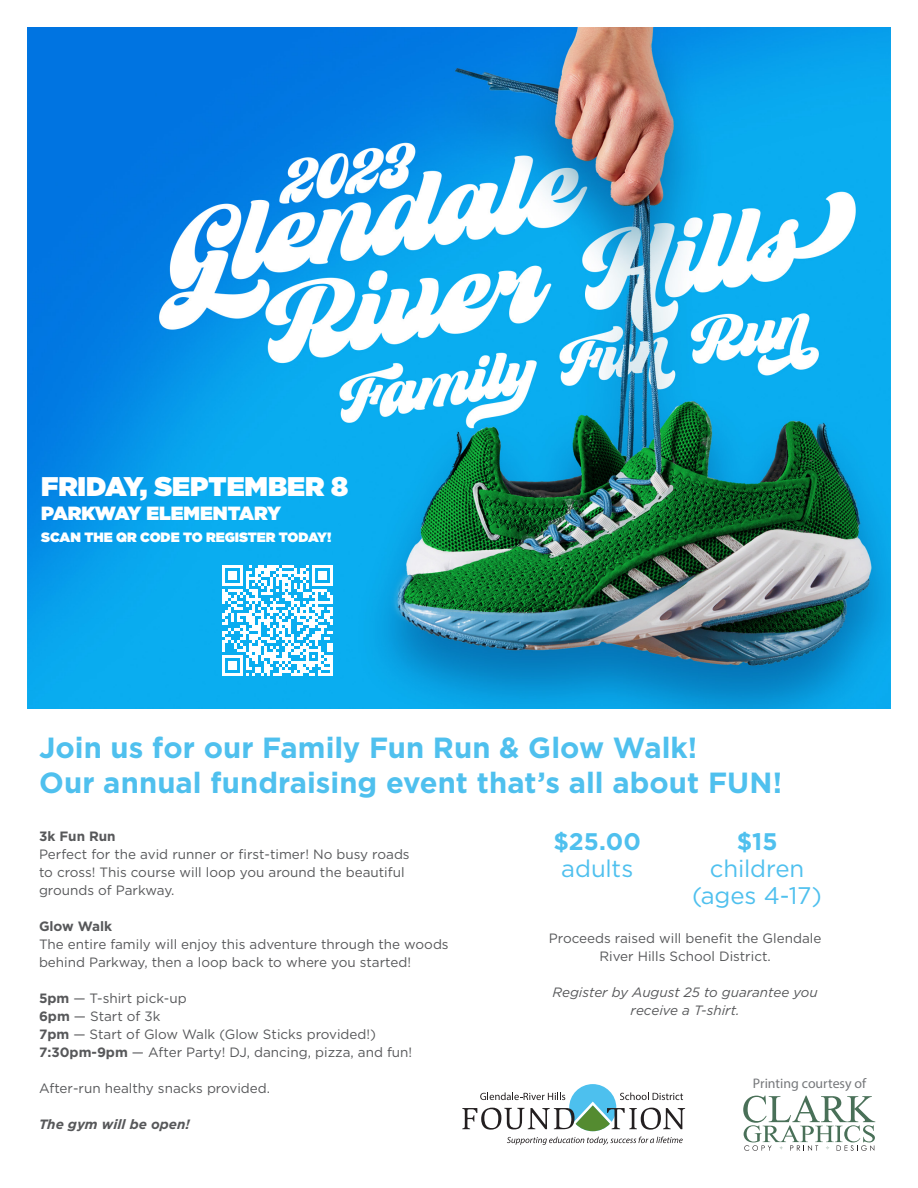
<style>
.page{position:relative;width:918px;height:1188px;background:#fff}
.page>*{position:absolute;margin:0;border:0;box-sizing:border-box;transform-origin:0 0}
.t1{font:700 29.1px/35px "Gotham";color:#4fc0ee}
.t2{font:900 27px "Gotham";color:#fff}
.t3{font:24px/27.2px "Gotham";letter-spacing:-.005em;color:#4fc0ee;text-align:center}
.t4{font:700 24px/27.2px "Gotham";color:#4fc0ee;text-align:center}
.t5{font:900 19.05px "Gotham";color:#fff}
.t6{font:13.95px "Myriad Pro";color:#76787b}
.t7{font:13.5px/18px "Gotham";color:#57585a}
.t8{font:italic 13.5px/18px "Gotham";color:#57585a;text-align:center}
.t9{font:900 13.5px "Gotham";color:#fff}
.t10{font:italic 700 13.5px "Gotham";color:#57585a}
.s1{font-weight:700}
.s2{font-weight:400}
</style>
<div class="page">
<img style="left:27px;top:28px;width:864px;height:681px">
<svg style="left:743px;top:1096px;width:132px;height:55px"></svg>
<svg style="left:462px;top:1084px;width:223px;height:47px"></svg>
<svg style="left:507px;top:1137px;width:176px;height:8px"></svg>
<svg style="left:222px;top:566px;width:111px;height:110px"></svg>
<hr style="left:330px;top:656px;width:3px;height:20px;background:#fff">
<p class="t2" style="left:41px;top:467px;width:309px">FRIDAY, SEPTEMBER 8</p>
<p class="t5" style="left:41px;top:500px;width:242px">PARKWAY ELEMENTARY</p>
<p class="t9" style="left:41px;top:528px;width:292px">SCAN THE QR CODE TO REGISTER TODAY!</p>
<p class="t1" style="left:39px;top:730px;width:745px">Join us for our Family Fun Run &amp; Glow Walk!<br>Our annual fundraising event that’s all about FUN!</p>
<p class="t7" style="left:39px;top:827px;width:372px"><span class="s1">3k Fun Run<br></span>Perfect for the avid runner or first-timer! No busy roads to cross! This course will loop you around the beautiful grounds of Parkway.</p>
<p class="t7" style="left:39px;top:917px;width:411px"><span class="s1">Glow Walk<br></span>The entire family will enjoy this adventure through the woods behind Parkway, then a loop back to where you started!</p>
<p class="t7" style="left:39px;top:989px;width:149px"><span class="s1">5pm</span> — T-shirt pick-up</p>
<p class="t7" style="left:39px;top:1007px;width:123px"><span class="s1">6pm</span> — Start of 3k</p>
<p class="t7" style="left:39px;top:1025px;width:339px"><span class="s1">7pm</span> — Start of Glow Walk (Glow Sticks provided!)</p>
<p class="t7" style="left:39px;top:1043px;width:375px"><span class="s1">7:30pm-9pm</span> — After Party! DJ, dancing, pizza, and fun!</p>
<p class="t7" style="left:39px;top:1079px;width:233px">After-run healthy snacks provided.</p>
<p class="t10" style="left:39px;top:1115px;width:152px">The gym will be open!</p>
<p class="t4" style="left:553px;top:828px;width:89px">$25.00 <span class="s2">adults</span></p>
<p class="t3" style="left:692px;top:827px;width:131px"><span class="s1">$15 </span>children (ages 4-17)</p>
<p class="t7" style="left:549px;top:929px;width:274px;text-align:center">Proceeds raised will benefit the Glendale<br>River Hills School District.</p>
<p class="t8" style="left:552px;top:983px;width:267px">Register by August 25 to guarantee you receive a T-shirt.</p>
<p class="t6" style="left:753px;top:1075px;width:115px">Printing courtesy of</p>
</div>
